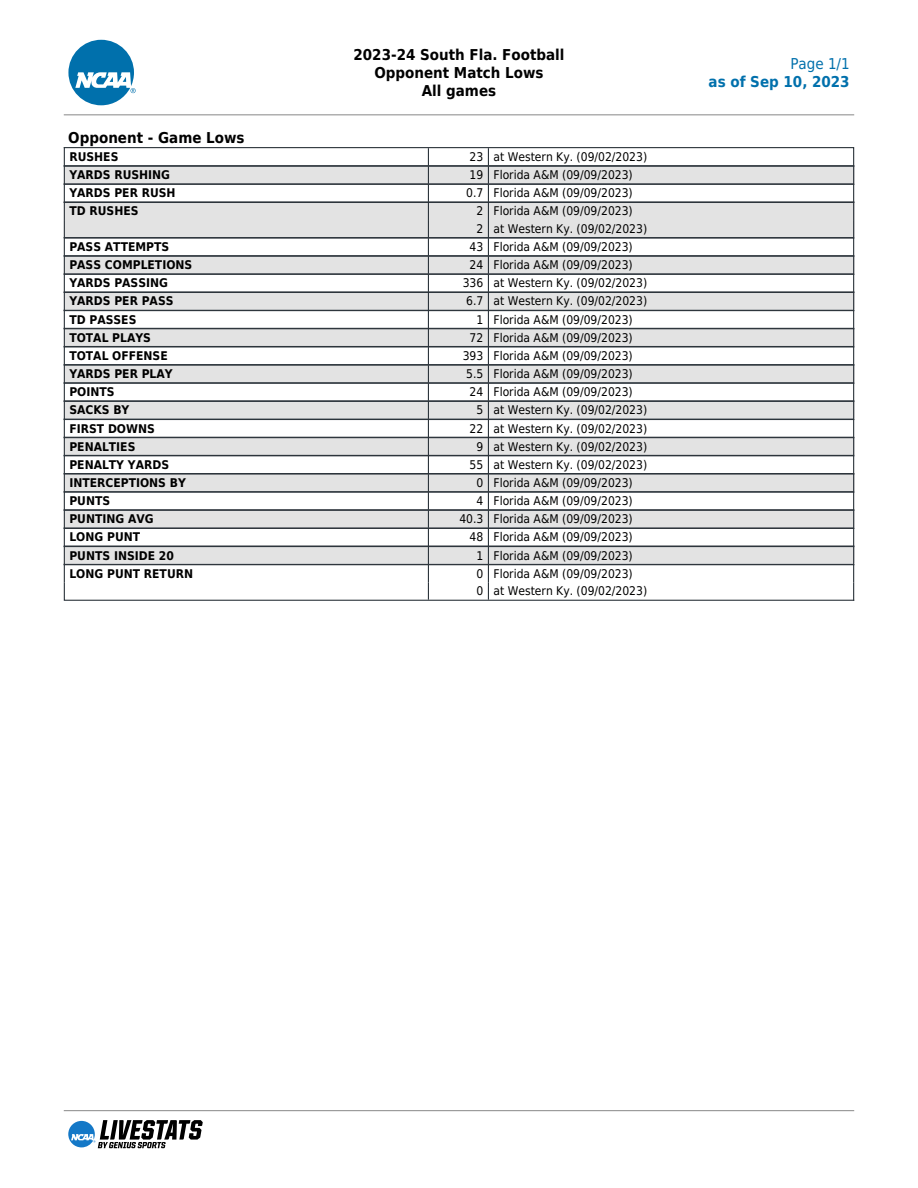
<style>
.page{position:relative;width:918px;height:1188px;background:#fff}
.page>*{position:absolute;margin:0;border:0;box-sizing:border-box;transform-origin:0 0}
.t1{font:700 15px/18px "DejaVu Sans Condensed";color:#000;text-align:center}
.t2{font:700 15px "DejaVu Sans Condensed";color:#0070ac}
.t3{font:15px "DejaVu Sans Condensed";color:#0070ac}
.t4{font:12px/17.4px "DejaVu Sans Condensed";color:#000}
.t5{font:700 12px "DejaVu Sans Condensed";color:#000}
</style>
<div class="page">
<svg style="left:68px;top:40px;width:68px;height:65px"></svg>
<hr style="left:64px;top:114px;width:790px;height:1px;background:#888">
<hr style="left:64px;top:1110px;width:790px;height:1px;background:#888">
<svg style="left:68px;top:1120px;width:135px;height:28px"></svg>
<div style="left:64px;top:165px;width:790px;height:20px;background:#e3e3e3"></div>
<div style="left:64px;top:202px;width:790px;height:37px;background:#e3e3e3"></div>
<div style="left:64px;top:255px;width:790px;height:20px;background:#e3e3e3"></div>
<div style="left:64px;top:292px;width:790px;height:19px;background:#e3e3e3"></div>
<div style="left:64px;top:328px;width:790px;height:19px;background:#e3e3e3"></div>
<div style="left:64px;top:364px;width:790px;height:20px;background:#e3e3e3"></div>
<div style="left:64px;top:400px;width:790px;height:20px;background:#e3e3e3"></div>
<div style="left:64px;top:437px;width:790px;height:19px;background:#e3e3e3"></div>
<div style="left:64px;top:473px;width:790px;height:20px;background:#e3e3e3"></div>
<div style="left:64px;top:509px;width:790px;height:20px;background:#e3e3e3"></div>
<div style="left:64px;top:546px;width:790px;height:19px;background:#e3e3e3"></div>
<hr style="left:64px;top:147px;width:364px;height:1px;background:#2d353c">
<hr style="left:430px;top:147px;width:58px;height:1px;background:#2d353c">
<hr style="left:430px;top:166px;width:58px;height:1px;background:#2d353c">
<hr style="left:430px;top:165px;width:58px;height:1px;background:#2d353c">
<hr style="left:430px;top:184px;width:58px;height:1px;background:#2d353c">
<hr style="left:430px;top:183px;width:58px;height:1px;background:#2d353c">
<hr style="left:430px;top:202px;width:58px;height:1px;background:#2d353c">
<hr style="left:430px;top:237px;width:58px;height:2px;background:#2d353c">
<hr style="left:430px;top:256px;width:58px;height:1px;background:#2d353c">
<hr style="left:430px;top:255px;width:58px;height:1px;background:#2d353c">
<hr style="left:430px;top:274px;width:58px;height:1px;background:#2d353c">
<hr style="left:430px;top:273px;width:58px;height:1px;background:#2d353c">
<hr style="left:430px;top:292px;width:58px;height:1px;background:#2d353c">
<hr style="left:430px;top:310px;width:58px;height:1px;background:#2d353c">
<hr style="left:430px;top:328px;width:58px;height:1px;background:#2d353c">
<hr style="left:430px;top:346px;width:58px;height:1px;background:#2d353c">
<hr style="left:430px;top:364px;width:58px;height:2px;background:#2d353c">
<hr style="left:430px;top:383px;width:58px;height:1px;background:#2d353c">
<hr style="left:430px;top:382px;width:58px;height:1px;background:#2d353c">
<hr style="left:430px;top:400px;width:58px;height:2px;background:#2d353c">
<hr style="left:430px;top:419px;width:58px;height:1px;background:#2d353c">
<hr style="left:430px;top:437px;width:58px;height:1px;background:#2d353c">
<hr style="left:430px;top:455px;width:58px;height:1px;background:#2d353c">
<hr style="left:430px;top:473px;width:58px;height:2px;background:#2d353c">
<hr style="left:430px;top:492px;width:58px;height:1px;background:#2d353c">
<hr style="left:430px;top:491px;width:58px;height:1px;background:#2d353c">
<hr style="left:430px;top:510px;width:58px;height:1px;background:#2d353c">
<hr style="left:430px;top:509px;width:58px;height:1px;background:#2d353c">
<hr style="left:430px;top:527px;width:58px;height:2px;background:#2d353c">
<hr style="left:430px;top:546px;width:58px;height:1px;background:#2d353c">
<hr style="left:430px;top:564px;width:58px;height:1px;background:#2d353c">
<svg style="left:63px;top:148px;width:367px;height:453px"></svg>
<hr style="left:430px;top:600px;width:58px;height:1px;background:#2d353c">
<svg style="left:488px;top:147px;width:367px;height:453px"></svg>
<hr style="left:490px;top:600px;width:364px;height:1px;background:#2d353c">
<p class="t1" style="left:353px;top:46px;width:213px">2023-24 South Fla. Football<br>Opponent Match Lows<br>All games</p>
<p class="t3" style="left:790px;top:55px;width:61px">Page 1/1</p>
<p class="t2" style="left:709px;top:73px;width:143px">as of Sep 10, 2023</p>
<p class="t1" style="left:68px;top:129px;width:178px">Opponent - Game Lows</p>
<p class="t5" style="left:69px;top:150px;width:51px">RUSHES</p>
<p class="t4" style="left:470px;top:148px;width:179px">23 at Western Ky. (09/02/2023)</p>
<p class="t5" style="left:69px;top:168px;width:102px">YARDS RUSHING</p>
<p class="t4" style="left:470px;top:166px;width:165px">19 Florida A&amp;M (09/09/2023)</p>
<p class="t5" style="left:69px;top:186px;width:108px">YARDS PER RUSH</p>
<p class="t4" style="left:466px;top:184px;width:168px">0.7 Florida A&amp;M (09/09/2023)</p>
<p class="t5" style="left:69px;top:204px;width:71px">TD RUSHES</p>
<p class="t4" style="left:477px;top:203px;width:172px">2 Florida A&amp;M (09/09/2023)<br>2 at Western Ky. (09/02/2023)</p>
<p class="t5" style="left:69px;top:240px;width:101px">PASS ATTEMPTS</p>
<p class="t4" style="left:470px;top:238px;width:165px">43 Florida A&amp;M (09/09/2023)</p>
<p class="t5" style="left:69px;top:258px;width:124px">PASS COMPLETIONS</p>
<p class="t4" style="left:470px;top:256px;width:165px">24 Florida A&amp;M (09/09/2023)</p>
<p class="t5" style="left:69px;top:276px;width:100px">YARDS PASSING</p>
<p class="t4" style="left:463px;top:274px;width:186px">336 at Western Ky. (09/02/2023)</p>
<p class="t5" style="left:69px;top:294px;width:106px">YARDS PER PASS</p>
<p class="t4" style="left:466px;top:293px;width:183px">6.7 at Western Ky. (09/02/2023)</p>
<p class="t5" style="left:69px;top:312px;width:69px">TD PASSES</p>
<p class="t4" style="left:477px;top:311px;width:158px">1 Florida A&amp;M (09/09/2023)</p>
<p class="t5" style="left:69px;top:331px;width:83px">TOTAL PLAYS</p>
<p class="t4" style="left:470px;top:329px;width:165px">72 Florida A&amp;M (09/09/2023)</p>
<p class="t5" style="left:69px;top:349px;width:100px">TOTAL OFFENSE</p>
<p class="t4" style="left:463px;top:347px;width:172px">393 Florida A&amp;M (09/09/2023)</p>
<p class="t5" style="left:69px;top:367px;width:105px">YARDS PER PLAY</p>
<p class="t4" style="left:466px;top:365px;width:168px">5.5 Florida A&amp;M (09/09/2023)</p>
<p class="t5" style="left:69px;top:385px;width:47px">POINTS</p>
<p class="t4" style="left:470px;top:383px;width:165px">24 Florida A&amp;M (09/09/2023)</p>
<p class="t5" style="left:69px;top:403px;width:61px">SACKS BY</p>
<p class="t4" style="left:477px;top:402px;width:172px">5 at Western Ky. (09/02/2023)</p>
<p class="t5" style="left:69px;top:421px;width:87px">FIRST DOWNS</p>
<p class="t4" style="left:470px;top:420px;width:179px">22 at Western Ky. (09/02/2023)</p>
<p class="t5" style="left:69px;top:440px;width:68px">PENALTIES</p>
<p class="t4" style="left:477px;top:438px;width:172px">9 at Western Ky. (09/02/2023)</p>
<p class="t5" style="left:69px;top:458px;width:101px">PENALTY YARDS</p>
<p class="t4" style="left:470px;top:456px;width:179px">55 at Western Ky. (09/02/2023)</p>
<p class="t5" style="left:69px;top:476px;width:118px">INTERCEPTIONS BY</p>
<p class="t4" style="left:477px;top:474px;width:158px">0 Florida A&amp;M (09/09/2023)</p>
<p class="t5" style="left:69px;top:494px;width:42px">PUNTS</p>
<p class="t4" style="left:477px;top:492px;width:158px">4 Florida A&amp;M (09/09/2023)</p>
<p class="t5" style="left:69px;top:512px;width:86px">PUNTING AVG</p>
<p class="t4" style="left:459px;top:510px;width:175px">40.3 Florida A&amp;M (09/09/2023)</p>
<p class="t5" style="left:69px;top:530px;width:72px">LONG PUNT</p>
<p class="t4" style="left:470px;top:529px;width:165px">48 Florida A&amp;M (09/09/2023)</p>
<p class="t5" style="left:69px;top:548px;width:106px">PUNTS INSIDE 20</p>
<p class="t4" style="left:477px;top:547px;width:158px">1 Florida A&amp;M (09/09/2023)</p>
<p class="t5" style="left:69px;top:567px;width:125px">LONG PUNT RETURN</p>
<p class="t4" style="left:477px;top:565px;width:172px">0 Florida A&amp;M (09/09/2023)<br>0 at Western Ky. (09/02/2023)</p>
</div>
